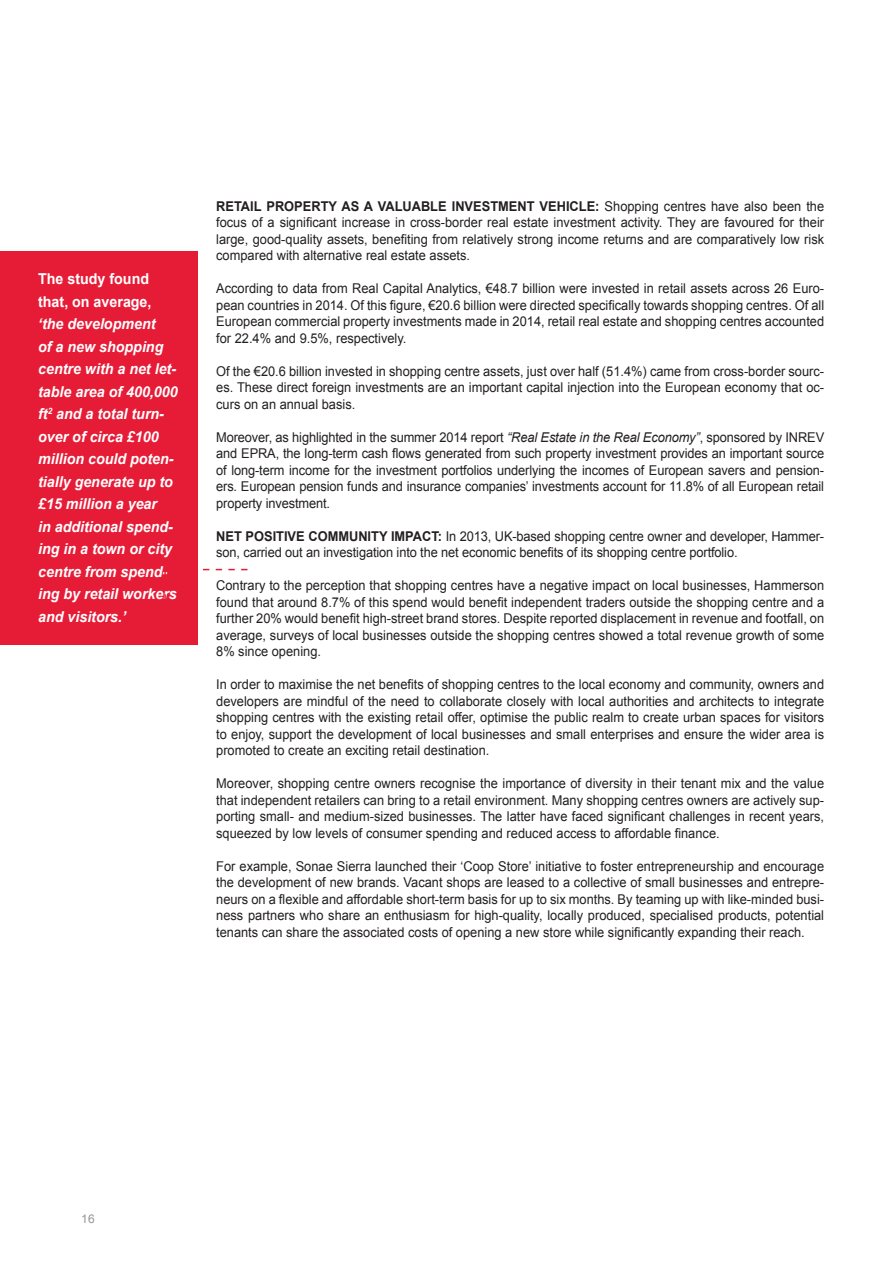
<style>
.page{position:relative;width:894px;height:1263px;background:#fff}
.page>*{position:absolute;margin:0;border:0;box-sizing:border-box;transform-origin:0 0}
.t1{font:italic 700 15px/22.5px "Arial";color:#fff;scale:.95 1}
.t2{font:700 15px/22.5px "Arial";color:#fff;scale:.95 1}
.t3{font:13.5px/16.5px "Arial";color:#231f20;text-align:justify;scale:.95 1}
.t4{font:12px "Arial";color:#939598}
.s1{font-weight:700}
.s2{font-style:italic}
</style>
<div class="page">
<div style="left:0;top:251px;width:197px;height:393px;background:#e61c37"></div>
<svg style="left:197px;top:569px;width:50px;height:69px"></svg>
<p class="t2" style="left:38px;top:268px;width:121px">The study found that, on average,</p>
<p class="t1" style="left:38px;top:313px;width:148px">‘the development<br>of a new shopping centre with a net let&shy;table area of 400,000 ft<sup>2</sup> and a total turn&shy;over of circa £100 million could poten&shy;tially generate up to £15 million a year<br>in additional spend&shy;ing in a town or city centre from spend&shy;ing by retail workers and visitors.’</p>
<p class="t3" style="left:216px;top:198px;width:641px"><span class="s1">RETAIL PROPERTY AS A VALUABLE INVESTMENT VEHICLE:</span> Shopping centres have also been the focus of a significant increase in cross-border real estate investment activity. They are favoured for their large, good-quality assets, benefiting from relatively strong income returns and are comparatively low risk compared with alternative real estate assets.</p>
<p class="t3" style="left:216px;top:280px;width:641px">According to data from Real Capital Analytics, €48.7 billion were invested in retail assets across 26 Euro&shy;pean countries in 2014. Of this figure, €20.6 billion were directed specifically towards shopping centres. Of all European commercial property investments made in 2014, retail real estate and shopping centres accounted for 22.4% and 9.5%, respectively.</p>
<p class="t3" style="left:216px;top:363px;width:641px">Of the €20.6 billion invested in shopping centre assets, just over half (51.4%) came from cross-border sourc&shy;es. These direct foreign investments are an important capital injection into the European economy that oc&shy;curs on an annual basis.</p>
<p class="t3" style="left:216px;top:429px;width:641px">Moreover, as highlighted in the summer 2014 report <span class="s2">“Real Estate in the Real Economy”</span>, sponsored by INREV and EPRA, the long-term cash flows generated from such property investment provides an important source of long-term income for the investment portfolios underlying the incomes of European savers and pension&shy;ers. European pension funds and insurance companies’ investments account for 11.8% of all European retail property investment.</p>
<p class="t3" style="left:216px;top:528px;width:641px"><span class="s1">NET POSITIVE COMMUNITY IMPACT:</span> In 2013, UK-based shopping centre owner and developer, Hammer&shy;son, carried out an investigation into the net economic benefits of its shopping centre portfolio.</p>
<p class="t3" style="left:216px;top:577px;width:641px">Contrary to the perception that shopping centres have a negative impact on local businesses, Hammerson found that around 8.7% of this spend would benefit independent traders outside the shopping centre and a further 20% would benefit high-street brand stores. Despite reported displacement in revenue and footfall, on average, surveys of local businesses outside the shopping centres showed a total revenue growth of some 8% since opening.</p>
<p class="t3" style="left:216px;top:676px;width:641px">In order to maximise the net benefits of shopping centres to the local economy and community, owners and developers are mindful of the need to collaborate closely with local authorities and architects to integrate shopping centres with the existing retail offer, optimise the public realm to create urban spaces for visitors to enjoy, support the development of local businesses and small enterprises and ensure the wider area is promoted to create an exciting retail destination.</p>
<p class="t3" style="left:216px;top:775px;width:641px">Moreover, shopping centre owners recognise the importance of diversity in their tenant mix and the value that independent retailers can bring to a retail environment. Many shopping centres owners are actively sup&shy;porting small- and medium-sized businesses. The latter have faced significant challenges in recent years, squeezed by low levels of consumer spending and reduced access to affordable finance.</p>
<p class="t3" style="left:216px;top:858px;width:641px">For example, Sonae Sierra launched their ‘Coop Store’ initiative to foster entrepreneurship and encourage the development of new brands. Vacant shops are leased to a collective of small businesses and entrepre&shy;neurs on a flexible and affordable short-term basis for up to six months. By teaming up with like-minded busi&shy;ness partners who share an enthusiasm for high-quality, locally produced, specialised products, potential tenants can share the associated costs of opening a new store while significantly expanding their reach.</p>
<p class="t4" style="left:81px;top:1210px;width:15px">16</p>
</div>
